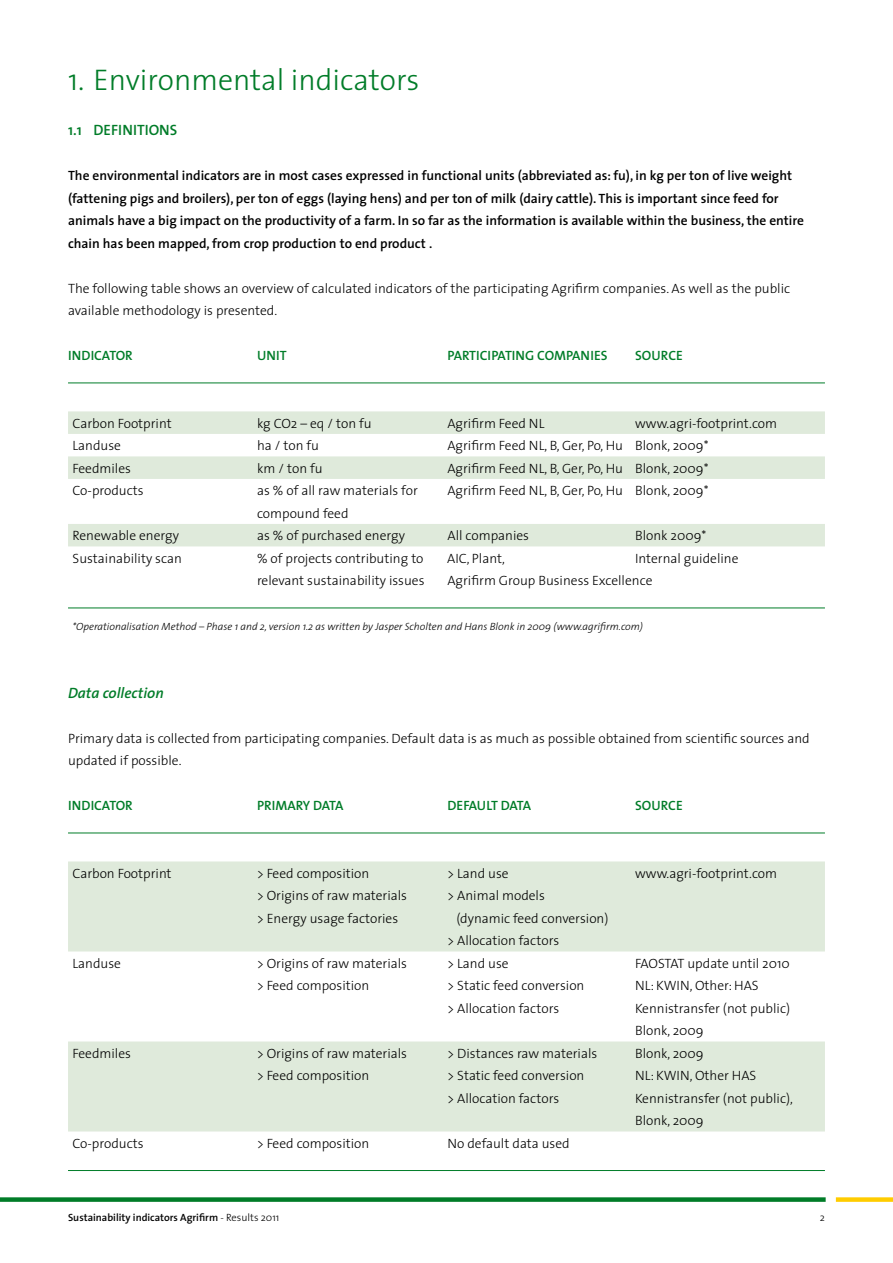
<style>
.page{position:relative;width:893px;height:1263px;background:#fff}
.page>*{position:absolute;margin:0;border:0;box-sizing:border-box;transform-origin:0 0}
.t1{font:300 30px "The Sans";color:#007c28}
.t2{font:600 15px "The Sans";color:#007c28}
.t3{font:italic 600 15px "The Sans";color:#007c28}
.t4{font:300 13.5px/22.5px "The Sans";color:#000}
.t5{font:600 13.5px/22.5px "The Sans";color:#000}
.t6{font:13.5px "The Sans Semi Bold Caps";color:#007c28}
.t7{font:13.5px "The Sans Semi Bold Caps";letter-spacing:-.055em;color:#007c28}
.t8{font:italic 300 10.5px "The Sans";color:#000}
.t9{font:600 10.5px "The Sans";color:#000}
.t10{font:300 10.5px "The Sans";color:#000}
.s1{font-weight:300}
</style>
<div class="page">
<hr style="left:68px;top:383px;width:757px;height:1px;background:#007c28">
<div style="left:68px;top:411px;width:757px;height:23px;background:#dfeadb"></div>
<div style="left:68px;top:456px;width:757px;height:23px;background:#dfeadb"></div>
<div style="left:68px;top:524px;width:757px;height:22px;background:#dfeadb"></div>
<hr style="left:68px;top:608px;width:757px;height:1px;background:#007c28">
<hr style="left:68px;top:833px;width:757px;height:1px;background:#007c28">
<div style="left:68px;top:861px;width:757px;height:90px;background:#dfeadb"></div>
<div style="left:68px;top:1041px;width:757px;height:23px;background:#dfeadb"></div>
<div style="left:68px;top:1064px;width:757px;height:67px;background:#dfeadb"></div>
<hr style="left:68px;top:1170px;width:757px;height:1px;background:#007c28">
<div style="left:0;top:1197px;width:826px;height:5px;background:#007c28"></div>
<div style="left:836px;top:1197px;width:57px;height:5px;background:#fc0"></div>
<h1 class="t1" style="left:68px;top:55px;width:353px">1. Environmental indicators</h1>
<p class="t2" style="left:68px;top:117px;width:23px">1.1 Definitions</p>
<p class="t5" style="left:68px;top:164px;width:737px">The environmental indicators are in most cases expressed in functional units (abbreviated as: fu), in kg per ton of live weight (fattening pigs and broilers), per ton of eggs (laying hens) and per ton of milk (dairy cattle). This is important since feed for animals have a big impact on the productivity of a farm. In so far as the information is available within the business, the entire chain has been mapped, from crop production to end product .</p>
<p class="t4" style="left:68px;top:276px;width:724px">The following table shows an overview of calculated indicators of the participating Agrifirm companies. As well as the public available methodology is presented.</p>
<p class="t6" style="left:68px;top:344px;width:66px">INDICATOR</p>
<p class="t6" style="left:257px;top:344px;width:31px">UNIT</p>
<p class="t6" style="left:448px;top:344px;width:178px">PARTI CIPATI NG COMPANI ES S</p>
<p class="t6" style="left:642px;top:344px;width:43px">OU RCE</p>
<p class="t4" style="left:73px;top:411px;width:101px">Carbon Footprint</p>
<p class="t4" style="left:257px;top:411px;width:116px">kg CO2 – eq / ton fu</p>
<p class="t4" style="left:448px;top:411px;width:98px">Agrifirm Feed NL</p>
<p class="t4" style="left:635px;top:411px;width:144px">www.agri-footprint.com</p>
<p class="t4" style="left:73px;top:434px;width:50px">Landuse</p>
<p class="t4" style="left:257px;top:434px;width:64px">ha / ton fu</p>
<p class="t4" style="left:448px;top:434px;width:263px">Agrifirm Feed NL, B, Ger, Po, Hu Blonk, 2009*</p>
<p class="t4" style="left:73px;top:456px;width:60px">Feedmiles</p>
<p class="t4" style="left:257px;top:456px;width:67px">km / ton fu</p>
<p class="t4" style="left:448px;top:456px;width:263px">Agrifirm Feed NL, B, Ger, Po, Hu Blonk, 2009*</p>
<p class="t4" style="left:73px;top:479px;width:73px">Co-products</p>
<p class="t4" style="left:257px;top:479px;width:162px">as % of all raw materials for</p>
<p class="t4" style="left:448px;top:479px;width:263px">Agrifirm Feed NL, B, Ger, Po, Hu Blonk, 2009*</p>
<p class="t4" style="left:257px;top:501px;width:93px">compound feed</p>
<p class="t4" style="left:73px;top:524px;width:108px">Renewable energy</p>
<p class="t4" style="left:257px;top:524px;width:150px">as % of purchased energy</p>
<p class="t4" style="left:448px;top:524px;width:83px">All companies</p>
<p class="t4" style="left:635px;top:524px;width:73px">Blonk 2009*</p>
<p class="t4" style="left:73px;top:546px;width:111px">Sustainability scan</p>
<p class="t4" style="left:257px;top:546px;width:168px">% of projects contributing to</p>
<p class="t4" style="left:447px;top:546px;width:59px">AIC, Plant,</p>
<p class="t4" style="left:635px;top:546px;width:105px">Internal guideline</p>
<p class="t4" style="left:257px;top:569px;width:169px">relevant sustainability issues</p>
<p class="t4" style="left:448px;top:569px;width:206px">Agrifirm Group Business Excellence</p>
<p class="t8" style="left:73px;top:618px;width:572px">*Operationalisation Method – Phase 1 and 2, version 1.2 as written by Jasper Scholten and Hans Blonk in 2009 (www.agrifirm.com)</p>
<p class="t3" style="left:68px;top:680px;width:97px">Data collection</p>
<p class="t4" style="left:68px;top:726px;width:743px">Primary data is collected from participating companies. Default data is as much as possible obtained from scientific sources and updated if possible.</p>
<p class="t6" style="left:68px;top:794px;width:66px">INDICATOR</p>
<p class="t6" style="left:257px;top:794px;width:88px">PRI MARY DATA</p>
<p class="t7" style="left:448px;top:794px;width:85px">D EFAU LT DATA</p>
<p class="t6" style="left:635px;top:794px;width:49px">SOU RCE</p>
<p class="t4" style="left:73px;top:861px;width:101px">Carbon Footprint</p>
<p class="t4" style="left:257px;top:861px;width:114px">&gt; Feed composition</p>
<p class="t4" style="left:448px;top:861px;width:63px">&gt; Land use</p>
<p class="t4" style="left:635px;top:861px;width:144px">www.agri-footprint.com</p>
<p class="t4" style="left:257px;top:884px;width:152px">&gt; Origins of raw materials</p>
<p class="t4" style="left:448px;top:884px;width:99px">&gt; Animal models</p>
<p class="t4" style="left:257px;top:906px;width:143px">&gt; Energy usage factories</p>
<p class="t4" style="left:448px;top:906px;width:162px;text-indent:9px">(dynamic feed conversion) &gt; Allocation factors</p>
<p class="t4" style="left:73px;top:951px;width:50px">Landuse</p>
<p class="t4" style="left:257px;top:951px;width:152px">&gt; Origins of raw materials</p>
<p class="t4" style="left:448px;top:951px;width:63px">&gt; Land use</p>
<p class="t4" style="left:635px;top:951px;width:156px">FAOSTAT update until 2010</p>
<p class="t4" style="left:257px;top:974px;width:114px">&gt; Feed composition</p>
<p class="t4" style="left:448px;top:974px;width:138px">&gt; Static feed conversion</p>
<p class="t4" style="left:635px;top:974px;width:125px">NL: KWIN, Other: HAS</p>
<p class="t4" style="left:448px;top:996px;width:113px">&gt; Allocation factors</p>
<p class="t4" style="left:635px;top:996px;width:157px">Kennistransfer (not public)<br>Blonk, 2009</p>
<p class="t4" style="left:73px;top:1041px;width:60px">Feedmiles</p>
<p class="t4" style="left:257px;top:1041px;width:152px">&gt; Origins of raw materials</p>
<p class="t4" style="left:448px;top:1041px;width:151px">&gt; Distances raw materials</p>
<p class="t4" style="left:635px;top:1041px;width:70px">Blonk, 2009</p>
<p class="t4" style="left:257px;top:1064px;width:114px">&gt; Feed composition</p>
<p class="t4" style="left:448px;top:1064px;width:138px">&gt; Static feed conversion</p>
<p class="t4" style="left:635px;top:1064px;width:123px">NL: KWIN, Other HAS</p>
<p class="t4" style="left:448px;top:1086px;width:113px">&gt; Allocation factors</p>
<p class="t4" style="left:635px;top:1086px;width:159px">Kennistransfer (not public),<br>Blonk, 2009</p>
<p class="t4" style="left:73px;top:1131px;width:73px">Co-products</p>
<p class="t4" style="left:257px;top:1131px;width:114px">&gt; Feed composition</p>
<p class="t4" style="left:448px;top:1131px;width:124px">No default data used</p>
<p class="t9" style="left:68px;top:1209px;width:213px">Sustainability indicators Agrifirm <span class="s1">- Results 2011</span></p>
<p class="t10" style="left:820px;top:1209px;width:7px">2</p>
</div>
